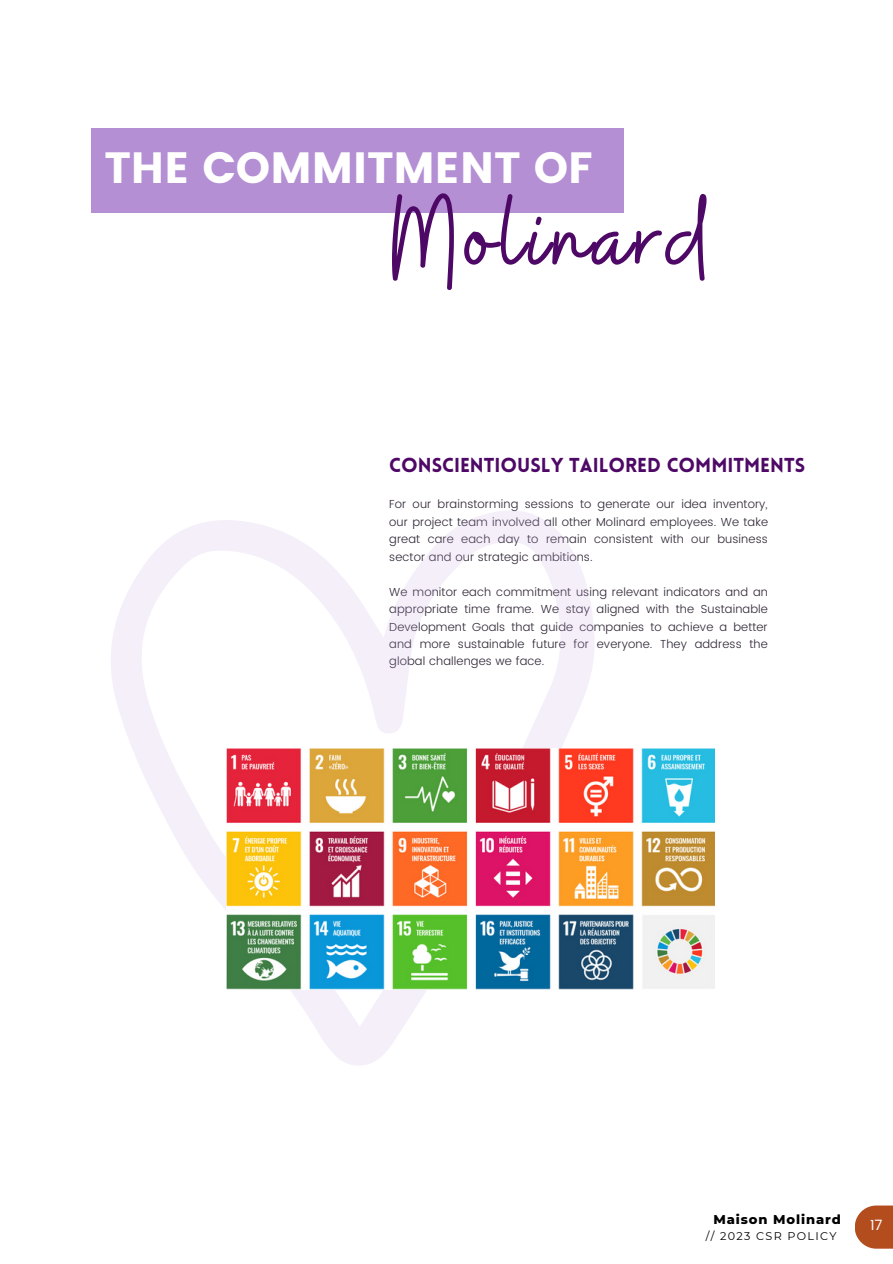
<style>
.page{position:relative;width:893px;height:1264px;background:#fff}
.page>*{position:absolute;margin:0;border:0;box-sizing:border-box;transform-origin:0 0}
.t1{font:120.6px "Buffalo";letter-spacing:.035em;color:#4e0966}
.t2{font:43.65px "Poppins";color:#fff}
.t3{font:900 19.65px "Lovelo";color:#4e0966}
.t4{font:14.1px "Poppins";color:#fff}
.t5{font:800 13.05px "Montserrat";letter-spacing:.07em;color:#000}
.t6{font:300 11.7px/17.4px "Poppins";letter-spacing:.01em;color:#2f2535;text-align:justify}
.t7{font:11.25px "Montserrat";letter-spacing:.12em;color:#000}
</style>
<div class="page">
<div style="left:91px;top:129px;width:532px;height:84px;background:#b48fd4"></div>
<svg style="left:855px;top:1205px;width:37px;height:43px;background:#bd633a"></svg>
<svg style="left:111px;top:511px;width:520px;height:554px"></svg>
<img style="left:226px;top:749px;width:488px;height:240px">
<p class="t2" style="left:104px;top:142px;width:490px">THE COMMITMENT OF</p>
<p class="t1" style="left:392px;top:160px;width:320px">Molinard</p>
<p class="t3" style="left:389px;top:457px;width:417px">CONSCIENTIOUSLY TAILORED COMMITMENTS</p>
<p class="t6" style="left:389px;top:495px;width:380px">For our brainstorming sessions to generate our idea inventory, our project team involved all other Molinard employees. We take great care each day to remain consistent with our business sector and our strategic ambitions.</p>
<p class="t6" style="left:389px;top:583px;width:380px">We monitor each commitment using relevant indicators and an appropriate time frame. We stay aligned with the Sustainable Development Goals that guide companies to achieve a better and more sustainable future for everyone. They address the global challenges we face.</p>
<p class="t5" style="left:713px;top:1211px;width:129px">Maison Molinard</p>
<p class="t7" style="left:705px;top:1228px;width:132px">// 2023 CSR POLICY</p>
<p class="t4" style="left:869px;top:1217px;width:14px">17</p>
</div>
